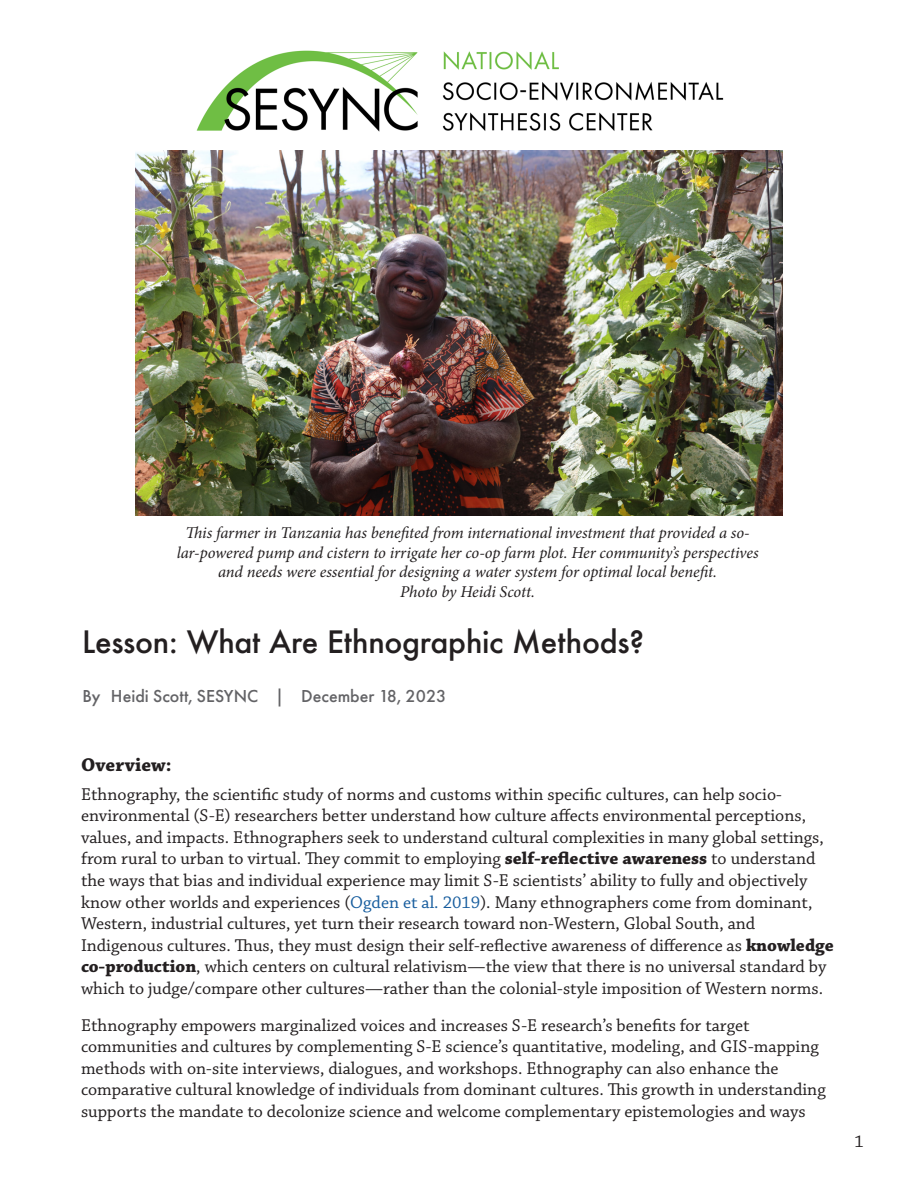
<style>
.page{position:relative;width:918px;height:1188px;background:#fff}
.page>*{position:absolute;margin:0;border:0;box-sizing:border-box;transform-origin:0 0}
.t1{font:500 30px "Futura";letter-spacing:-.01em;color:#231f20}
.t2{font:700 19.5px "Chaparral Pro";letter-spacing:.005em;color:#231f20}
.t3{font:18px/21.6px "Chaparral Pro";color:#231f20}
.t4{font:500 18px "Futura PT";color:#636366}
.t5{font:italic 16.5px/19.8px "Minion Pro";letter-spacing:-.01em;color:#231f20;text-align:center}
.s1{font-weight:700}
.s2{color:#175d9e}
</style>
<div class="page">
<img style="left:196px;top:50px;width:528px;height:82px">
<img style="left:135px;top:151px;width:648px;height:364px">
<p class="t5" style="left:177px;top:523px;width:583px">This farmer in Tanzania has benefited from international investment that provided a so&shy;lar-powered pump and cistern to irrigate her co-op farm plot. Her community’s perspectives and needs were essential for designing a water system for optimal local benefit.<br>Photo by Heidi Scott.</p>
<p class="t1" style="left:82px;top:621px;width:563px">Lesson: What Are Ethnographic Methods?</p>
<p class="t4" style="left:82px;top:686px;width:365px">By Heidi Scott, SESYNC | December 18, 2023</p>
<p class="t2" style="left:81px;top:754px;width:92px">Overview:</p>
<p class="t3" style="left:81px;top:784px;width:754px">Ethnography, the scientific study of norms and customs within specific cultures, can help socio&shy;environmental (S-E) researchers better understand how culture affects environmental perceptions, values, and impacts. Ethnographers seek to understand cultural complexities in many global settings, from rural to urban to virtual. They commit to employing <span class="s1">self-reflective awareness</span> to understand the ways that bias and individual experience may limit S-E scientists’ ability to fully and objectively know other worlds and experiences (<span class="s2">Ogden et al. 2019</span>). Many ethnographers come from dominant, Western, industrial cultures, yet turn their research toward non-Western, Global South, and Indigenous cultures. Thus, they must design their self-reflective awareness of difference as <span class="s1">knowledge co-production</span>, which centers on cultural relativism—the view that there is no universal standard by which to judge/compare other cultures—rather than the colonial-style imposition of Western norms.</p>
<p class="t3" style="left:81px;top:1015px;width:746px">Ethnography empowers marginalized voices and increases S-E research’s benefits for target communities and cultures by complementing S-E science’s quantitative, modeling, and GIS-mapping methods with on-site interviews, dialogues, and workshops. Ethnography can also enhance the comparative cultural knowledge of individuals from dominant cultures. This growth in understanding supports the mandate to decolonize science and welcome complementary epistemologies and ways</p>
<p class="t3" style="left:855px;top:1132px;width:11px">1</p>
</div>
